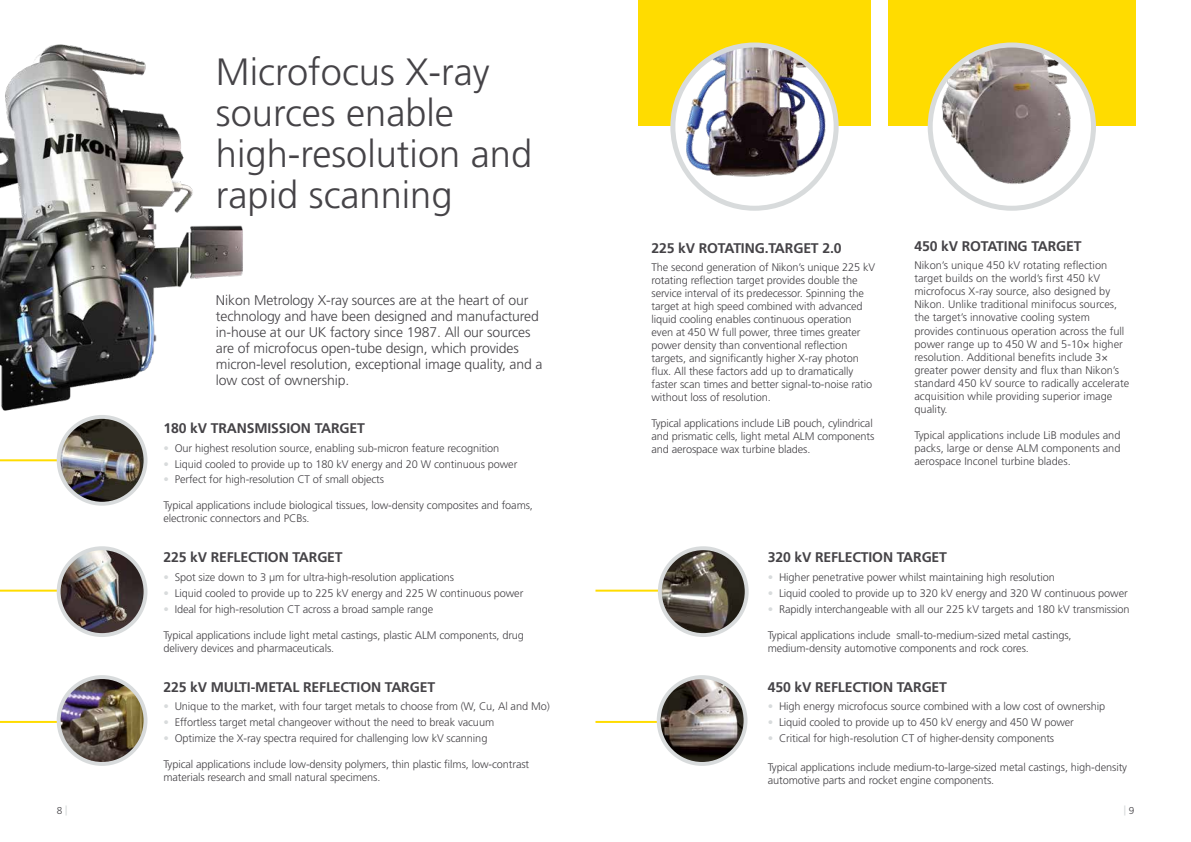
<style>
.page{position:relative;width:1191px;height:842px;background:#fff}
.page>*{position:absolute;margin:0;border:0;box-sizing:border-box;transform-origin:0 0}
.t1{font:300 38px/41px "Frutiger LT Std";color:#454347}
.t2{font:300 14px/16px "Frutiger LT Std";letter-spacing:-.01em;color:#454347}
.t3{font:700 14px "Frutiger LT Std";letter-spacing:-.01em;color:#454347}
.t4{font:300 11px/13px "Frutiger LT Std";letter-spacing:-.01em;color:#454347}
.t5{font:300 10px "Frutiger LT Std";color:#454347}
.t6{font:700 10px "Frutiger LT Std";color:#d8dbdc}
.s1{color:#d8dbdc}
.s2{font-weight:700;color:#d8dbdc}
.s3{font-weight:300;color:#454347}
</style>
<div class="page">
<hr style="left:0;top:459px;width:82px;height:2px;background:#ffdc00">
<hr style="left:0;top:590px;width:82px;height:2px;background:#ffdc00">
<hr style="left:595px;top:590px;width:91px;height:2px;background:#ffdc00">
<hr style="left:0;top:721px;width:82px;height:2px;background:#ffdc00">
<hr style="left:595px;top:721px;width:100px;height:2px;background:#ffdc00">
<img style="left:59px;top:417px;width:86px;height:87px;border-radius:43px">
<div style="left:57px;top:415px;width:90px;height:91px;border:4px solid #d8dbdc;border-radius:50%"></div>
<img style="left:660px;top:548px;width:86px;height:87px;border-radius:43px">
<div style="left:658px;top:546px;width:90px;height:91px;border:4px solid #d8dbdc;border-radius:50%"></div>
<img style="left:59px;top:677px;width:86px;height:87px;border-radius:43px">
<div style="left:57px;top:675px;width:90px;height:91px;border:4px solid #d8dbdc;border-radius:50%"></div>
<img style="left:59px;top:548px;width:86px;height:87px;border-radius:43px">
<div style="left:57px;top:546px;width:90px;height:91px;border:4px solid #d8dbdc;border-radius:50%"></div>
<img style="left:658px;top:677px;width:87px;height:87px;border-radius:43px">
<div style="left:656px;top:675px;width:91px;height:91px;border:4px solid #d8dbdc;border-radius:50%"></div>
<div style="left:638px;top:0;width:233px;height:126px;background:#ffdc00"></div>
<div style="left:888px;top:0;width:247px;height:126px;background:#ffdc00"></div>
<img style="left:676px;top:45px;width:159px;height:137px">
<div style="left:670px;top:43px;width:168px;height:168px;border:5px solid #d8dbdc;border-radius:50%"></div>
<svg style="left:930px;top:45px;width:163px;height:163px"></svg>
<img style="left:933px;top:46px;width:146px;height:143px">
<div style="left:927px;top:43px;width:169px;height:168px;border:5px solid #d8dbdc;border-radius:50%"></div>
<img style="left:0;top:44px;width:243px;height:404px">
<h1 class="t1" style="left:216px;top:52px;width:318px">Microfocus X-ray sources enable high-resolution and rapid scanning</h1>
<p class="t2" style="left:216px;top:292px;width:328px">Nikon Metrology X-ray sources are at the heart of our technology and have been designed and manufactured in-house at our UK factory since 1987. All our sources are of microfocus open-tube design, which provides micron-level resolution, exceptional image quality, and a low cost of ownership.</p>
<p class="t3" style="left:163px;top:420px;width:203px">180 kV TRANSMISSION TARGET</p>
<p class="t4" style="left:163px;top:442px;width:337px"><span class="s1">•</span> Our highest resolution source, enabling sub-micron feature recognition</p>
<p class="t4" style="left:163px;top:457px;width:355px"><span class="s1">•</span> Liquid cooled to provide up to 180 kV energy and 20 W continuous power</p>
<p class="t4" style="left:163px;top:473px;width:222px"><span class="s1">•</span> Perfect for high-resolution CT of small objects</p>
<p class="t4" style="left:163px;top:499px;width:371px">Typical applications include biological tissues, low-density composites and foams, electronic connectors and PCBs.</p>
<p class="t3" style="left:163px;top:549px;width:181px">225 kV REFLECTION TARGET</p>
<p class="t4" style="left:163px;top:571px;width:292px"><span class="s1">•</span> Spot size down to 3 µm for ultra-high-resolution applications</p>
<p class="t4" style="left:163px;top:587px;width:361px"><span class="s1">•</span> Liquid cooled to provide up to 225 kV energy and 225 W continuous power</p>
<p class="t4" style="left:163px;top:602px;width:271px"><span class="s1">•</span> Ideal for high-resolution CT across a broad sample range</p>
<p class="t4" style="left:163px;top:628px;width:362px">Typical applications include light metal castings, plastic ALM components, drug delivery devices and pharmaceuticals.</p>
<p class="t3" style="left:163px;top:679px;width:273px">225 kV MULTI-METAL REFLECTION TARGET</p>
<p class="t4" style="left:163px;top:700px;width:388px"><span class="s1">•</span> Unique to the market, with four target metals to choose from (W, Cu, Al and Mo)</p>
<p class="t4" style="left:163px;top:716px;width:332px"><span class="s1">•</span> Effortless target metal changeover without the need to break vacuum</p>
<p class="t4" style="left:163px;top:732px;width:325px"><span class="s1">•</span> Optimize the X-ray spectra required for challenging low kV scanning</p>
<p class="t4" style="left:163px;top:758px;width:367px">Typical applications include low-density polymers, thin plastic films, low-contrast materials research and small natural specimens.</p>
<p class="t3" style="left:651px;top:239px;width:191px">225 kV ROTATING.TARGET 2.0</p>
<p class="t4" style="left:651px;top:261px;width:225px">The second generation of Nikon’s unique 225 kV rotating reflection target provides double the service interval of its predecessor. Spinning the target at high speed combined with advanced liquid cooling enables continuous operation even at 450 W full power, three times greater power density than conventional reflection targets, and significantly higher X-ray photon flux. All these factors add up to dramatically faster scan times and better signal-to-noise ratio without loss of resolution.</p>
<p class="t4" style="left:651px;top:417px;width:224px">Typical applications include LiB pouch, cylindrical and prismatic cells, light metal ALM components and aerospace wax turbine blades.</p>
<p class="t3" style="left:914px;top:238px;width:169px">450 kV ROTATING TARGET</p>
<p class="t4" style="left:914px;top:259px;width:216px">Nikon’s unique 450 kV rotating reflection target builds on the world’s first 450 kV microfocus X-ray source, also designed by Nikon. Unlike traditional minifocus sources, the target’s innovative cooling system provides continuous operation across the full power range up to 450 W and 5-10× higher resolution. Additional benefits include 3× greater power density and flux than Nikon’s standard 450 kV source to radically accelerate acquisition while providing superior image quality.</p>
<p class="t4" style="left:914px;top:428px;width:207px;text-align:justify">Typical applications include LiB modules and packs, large or dense ALM components and aerospace Inconel turbine blades.</p>
<p class="t3" style="left:767px;top:549px;width:181px">320 kV REFLECTION TARGET</p>
<p class="t4" style="left:767px;top:571px;width:289px"><span class="s1">•</span> Higher penetrative power whilst maintaining high resolution</p>
<p class="t4" style="left:767px;top:587px;width:361px"><span class="s1">•</span> Liquid cooled to provide up to 320 kV energy and 320 W continuous power</p>
<p class="t4" style="left:767px;top:602px;width:363px"><span class="s1">•</span> Rapidly interchangeable with all our 225 kV targets and 180 kV transmission</p>
<p class="t4" style="left:767px;top:628px;width:305px">Typical applications include small-to-medium-sized metal castings, medium-density automotive components and rock cores.</p>
<p class="t3" style="left:767px;top:679px;width:181px">450 kV REFLECTION TARGET</p>
<p class="t4" style="left:767px;top:700px;width:339px"><span class="s1">•</span> High energy microfocus source combined with a low cost of ownership</p>
<p class="t4" style="left:767px;top:716px;width:308px"><span class="s1">•</span> Liquid cooled to provide up to 450 kV energy and 450 W power</p>
<p class="t4" style="left:767px;top:732px;width:288px"><span class="s1">•</span> Critical for high-resolution CT of higher-density components</p>
<p class="t4" style="left:767px;top:761px;width:361px">Typical applications include medium-to-large-sized metal castings, high-density automotive parts and rocket engine components.</p>
<p class="t5" style="left:57px;top:804px;width:12px">8 <span class="s2">|</span></p>
<p class="t6" style="left:1123px;top:803px;width:12px">| <span class="s3">9</span></p>
</div>
